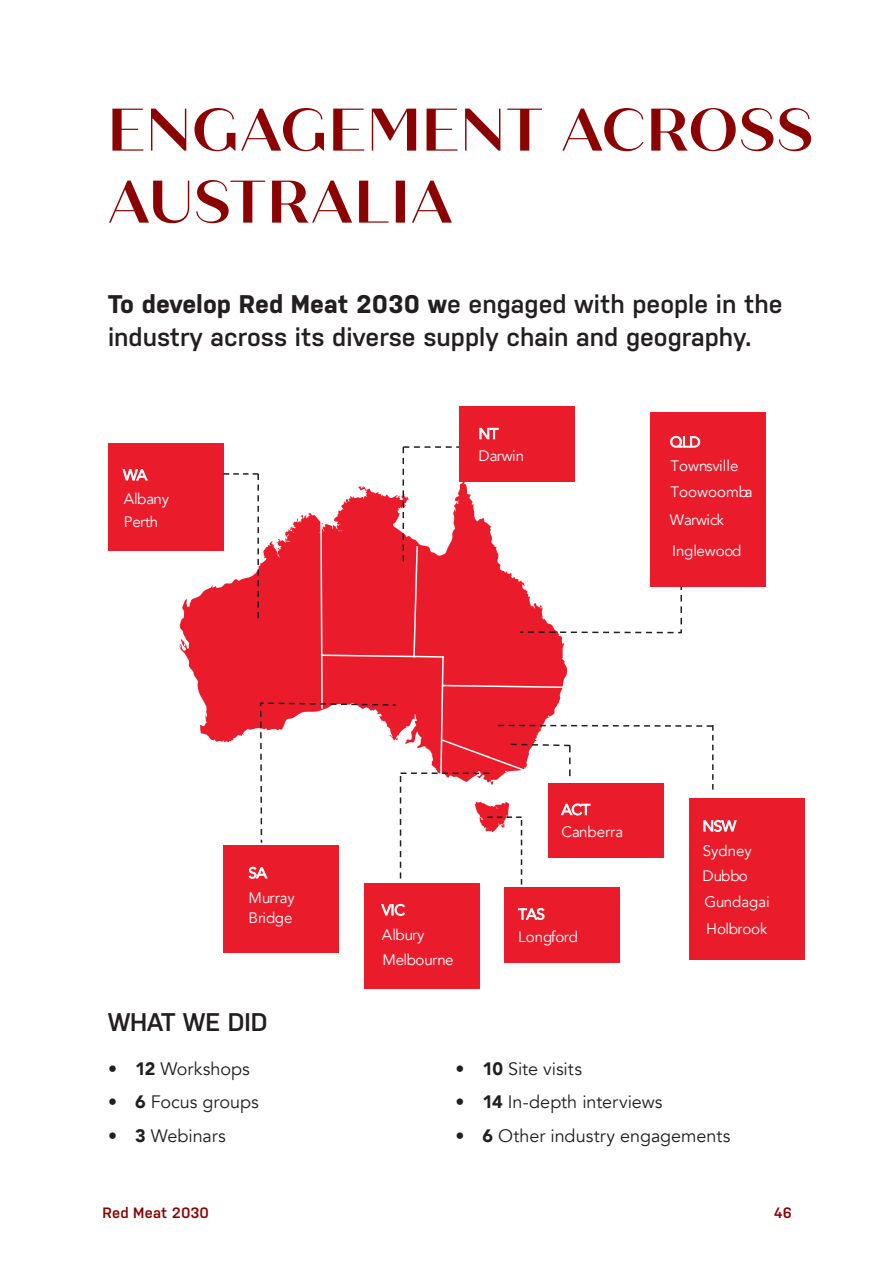
<style>
.page{position:relative;width:893px;height:1263px;background:#fff}
.page>*{position:absolute;margin:0;border:0;box-sizing:border-box;transform-origin:0 0}
.t1{font:600 25.5px/33px "Nudista";color:#231f20}
.t2{font:18px "Avenir";color:#231f20}
.t3{font:15.15px/26.1px "Avenir";color:#fff}
.t4{font:600 15px "Nudista";letter-spacing:.01em;color:#8b0202}
.t5{font:14.85px "Avenir";letter-spacing:-.03em;color:#fff}
.s1{font-weight:700}
.s2{font-weight:900}
</style>
<div class="page">
<svg style="left:109px;top:180px;width:343px;height:43px"></svg>
<svg style="left:112px;top:108px;width:699px;height:43px"></svg>
<svg style="left:179px;top:479px;width:388px;height:264px;fill:#ea1c2b"></svg>
<div style="left:689px;top:799px;width:115px;height:161px;background:#ea1c2b"></div>
<div style="left:650px;top:412px;width:116px;height:175px;background:#ea1c2b"></div>
<svg style="left:320px;top:519px;width:245px;height:182px"></svg>
<svg style="left:519px;top:585px;width:163px;height:49px"></svg>
<div style="left:504px;top:887px;width:116px;height:75px;background:#ea1c2b"></div>
<div style="left:364px;top:883px;width:116px;height:105px;background:#ea1c2b"></div>
<div style="left:108px;top:443px;width:116px;height:108px;background:#ea1c2b"></div>
<svg style="left:224px;top:473px;width:35px;height:145px"></svg>
<div style="left:224px;top:845px;width:115px;height:108px;background:#ea1c2b"></div>
<svg style="left:403px;top:446px;width:59px;height:115px"></svg>
<div style="left:459px;top:406px;width:116px;height:76px;background:#ea1c2b"></div>
<svg style="left:259px;top:701px;width:455px;height:184px"></svg>
<h1 class="t1" style="left:108px;top:287px;width:676px"><span class="s1">To develop Red Meat 2030 w</span>e engaged with people in the industry across its diverse supply chain and geography.</h1>
<p class="t5" style="left:123px;top:466px;width:25px">WA</p>
<p class="t3" style="left:124px;top:487px;width:47px;line-height:23.4px">Albany<br>Perth</p>
<p class="t5" style="left:478px;top:425px;width:21px">NT</p>
<p class="t3" style="left:478px;top:443px;width:47px">Darwin</p>
<p class="t5" style="left:670px;top:433px;width:32px">QLD</p>
<p class="t3" style="left:670px;top:453px;width:84px">Townsville<br>Toowoomba</p>
<p class="t3" style="left:670px;top:504px;width:73px;line-height:31.7px">Warwick<br>Inglewood</p>
<p class="t5" style="left:248px;top:864px;width:20px">SA</p>
<p class="t3" style="left:249px;top:889px;width:48px;line-height:19.2px">Murray<br>Bridge</p>
<h1 class="t1" style="left:108px;top:1005px;width:161px">WHAT WE DID</h1>
<p class="t2" style="left:108px;top:1058px;width:143px"><span class="s2">• 12</span> Workshops</p>
<p class="t2" style="left:108px;top:1091px;width:152px"><span class="s2">• 6</span> Focus groups</p>
<p class="t2" style="left:108px;top:1125px;width:119px"><span class="s2">• 3</span> Webinars</p>
<p class="t5" style="left:382px;top:901px;width:25px">VIC</p>
<p class="t3" style="left:382px;top:922px;width:44px">Albury</p>
<p class="t3" style="left:382px;top:947px;width:73px">Melbourne</p>
<p class="t5" style="left:561px;top:801px;width:30px">ACT</p>
<p class="t3" style="left:561px;top:819px;width:63px">Canberra</p>
<p class="t5" style="left:518px;top:905px;width:28px">TAS</p>
<p class="t3" style="left:518px;top:924px;width:61px">Longford</p>
<p class="t5" style="left:702px;top:817px;width:35px">NSW</p>
<p class="t3" style="left:703px;top:838px;width:51px">Sydney</p>
<p class="t3" style="left:702px;top:863px;width:47px">Dubbo</p>
<p class="t3" style="left:704px;top:889px;width:67px">Gundagai<br>Holbrook</p>
<p class="t2" style="left:455px;top:1058px;width:128px"><span class="s2">• 10</span> Site visits</p>
<p class="t2" style="left:455px;top:1091px;width:208px"><span class="s2">• 14</span> In-depth interviews</p>
<p class="t2" style="left:455px;top:1125px;width:276px"><span class="s2">• 6</span> Other industry engagements</p>
<p class="t4" style="left:103px;top:1204px;width:108px">Red Meat 2030</p>
<p class="t4" style="left:774px;top:1204px;width:20px">46</p>
</div>
